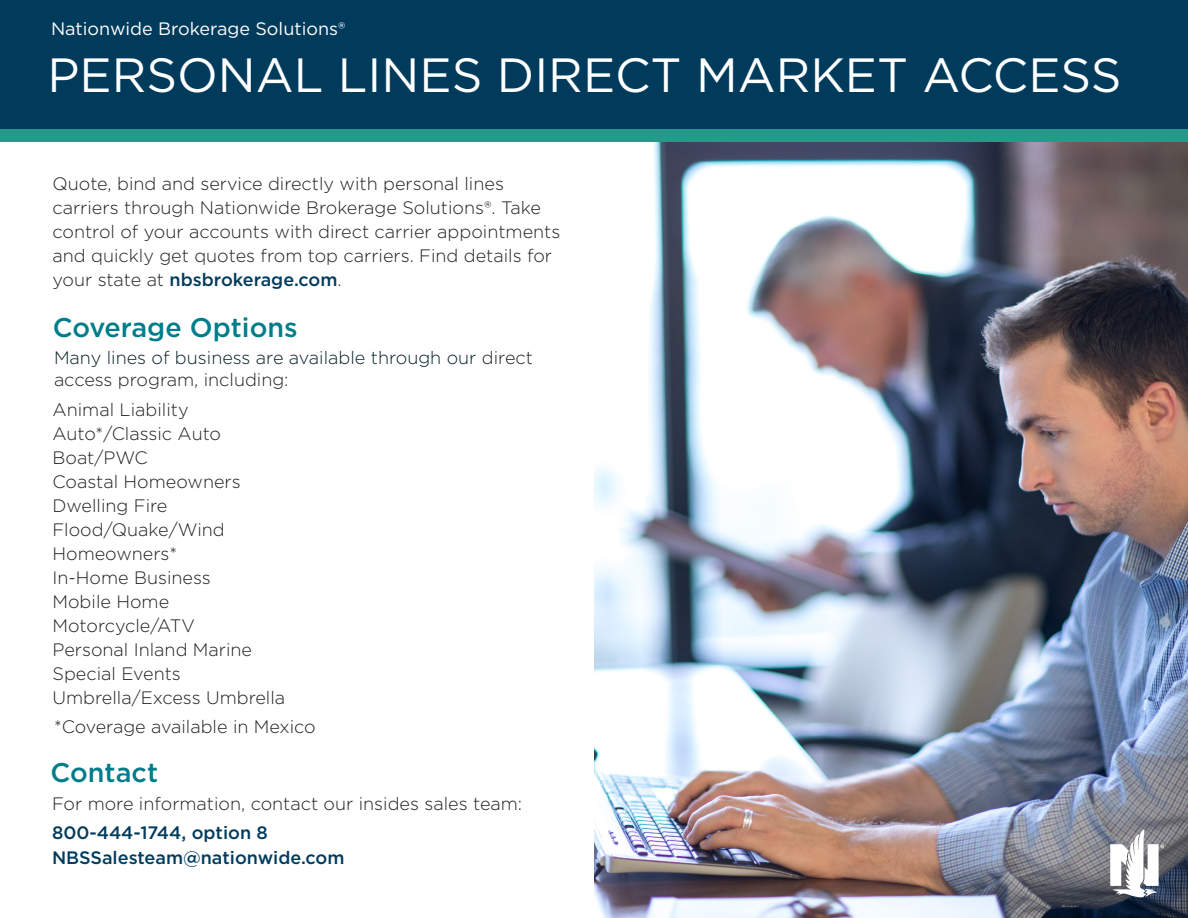
<style>
.page{position:relative;width:1188px;height:918px;background:#fff}
.page>*{position:absolute;margin:0;border:0;box-sizing:border-box;transform-origin:0 0}
.t1{font:48px "Gotham";color:#fff}
.t2{font:500 27px "Gotham";color:#007d8a}
.t3{font:300 18px/24px "Gotham";color:#231f20}
.t4{font:300 18px/21.6px "Gotham";color:#072127}
.t5{font:500 18px "Gotham";color:#003b5c}
.t6{font:18px "Gotham";color:#fff}
.s1{font-weight:500;color:#003b5c}
.s2{color:#231f20}
</style>
<div class="page">
<img style="left:594px;top:141px;width:594px;height:777px">
<div style="left:0;top:0;width:1188px;height:130px;background:#003b5c"></div>
<svg style="left:1110px;top:829px;width:54px;height:68px"></svg>
<div style="left:0;top:129px;width:1188px;height:12px;background:#279989"></div>
<p class="t6" style="left:51px;top:17px;width:296px">Nationwide Brokerage Solutions®</p>
<p class="t1" style="left:48px;top:45px;width:1075px">PERSONAL LINES DIRECT MARKET ACCESS</p>
<p class="t3" style="left:52px;top:171px;width:509px">Quote, bind and service directly with personal lines carriers through Nationwide Brokerage Solutions®. Take control of your accounts with direct carrier appointments</p>
<p class="t3" style="left:52px;top:243px;width:501px">and quickly get quotes from top carriers. Find details for your state at <span class="s1">nbsbrokerage.com</span>.</p>
<p class="t2" style="left:53px;top:309px;width:246px">Coverage Options</p>
<p class="t4" style="left:54px;top:346px;width:480px">Many lines of business are available through our <span class="s2">direct access program, including:</span></p>
<p class="t3" style="left:52px;top:397px;width:138px">Animal Liability</p>
<p class="t3" style="left:52px;top:421px;width:170px">Auto*/Classic Auto</p>
<p class="t3" style="left:52px;top:445px;width:97px">Boat/PWC</p>
<p class="t3" style="left:52px;top:469px;width:190px">Coastal Homeowners</p>
<p class="t3" style="left:52px;top:493px;width:116px">Dwelling Fire</p>
<p class="t3" style="left:52px;top:517px;width:174px">Flood/Quake/Wind</p>
<p class="t3" style="left:52px;top:541px;width:126px">Homeowners*</p>
<p class="t3" style="left:52px;top:565px;width:160px">In-Home Business</p>
<p class="t3" style="left:52px;top:589px;width:118px">Mobile Home</p>
<p class="t3" style="left:52px;top:613px;width:144px">Motorcycle/ATV</p>
<p class="t3" style="left:52px;top:637px;width:201px">Personal Inland Marine</p>
<p class="t3" style="left:52px;top:661px;width:130px">Special Events</p>
<p class="t3" style="left:52px;top:685px;width:234px">Umbrella/Excess Umbrella</p>
<p class="t3" style="left:54px;top:714px;width:263px">*Coverage available in Mexico</p>
<p class="t2" style="left:51px;top:755px;width:109px">Contact</p>
<p class="t3" style="left:52px;top:792px;width:472px">For more information, contact our insides sales team:</p>
<p class="t5" style="left:52px;top:821px;width:217px">800-444-1744, option 8</p>
<p class="t5" style="left:52px;top:846px;width:294px">NBSSalesteam@nationwide.com</p>
</div>
